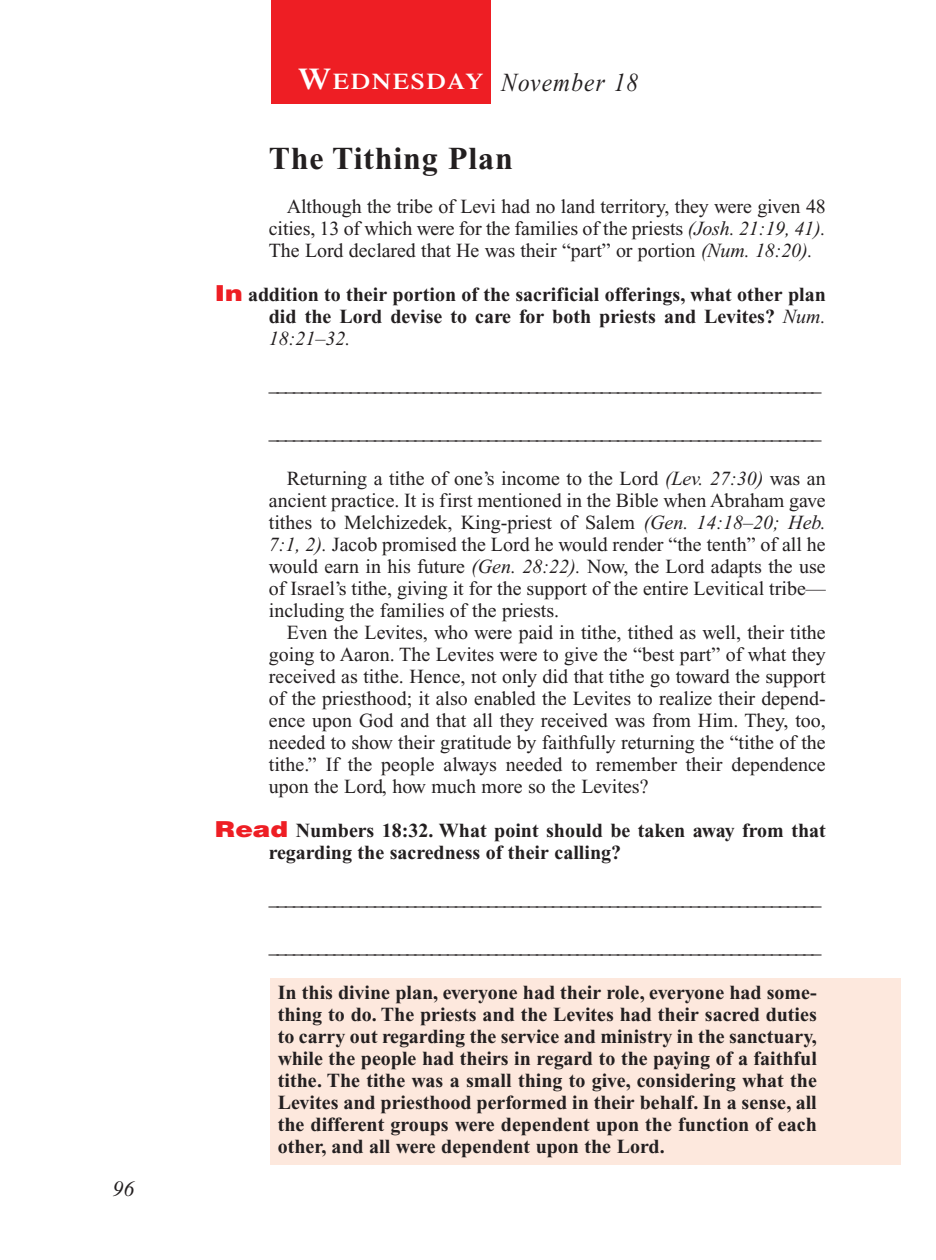
<style>
.page{position:relative;width:936px;height:1260px;background:#fff}
.page>*{position:absolute;margin:0;border:0;box-sizing:border-box;transform-origin:0 0}
.t1{font:700 32px "Times New Roman";letter-spacing:.025em;color:#231f20}
.t2{font:italic 26px "Times New Roman";letter-spacing:.05em;color:#231f20;scale:.9 1}
.t3{font:italic 22px "Times New Roman";color:#231f20}
.t4{font:20px/22px "Times New Roman";color:#231f20;text-align:justify}
.t5{font:700 20px/22px "Times New Roman";color:#231f20;text-align:justify}
.t6{font:italic 20px "Times New Roman";color:#231f20}
.s1{font-family:"Times";font-weight:600;font-style:normal;font-size:30px;color:#fff}
.s2{font-family:"Times";font-weight:600;font-style:normal;font-size:22.4px;color:#fff}
.s3{font-style:italic}
.s4{font-family:"Helvetica";font-weight:900;font-size:22px;color:#ee1e24}
.s5{font-weight:400;font-style:italic}
</style>
<div class="page">
<div style="left:270px;top:978px;width:630px;height:187px;background:#fde8dd"></div>
<div style="left:271px;top:0;width:220px;height:104px;background:#ee1e24"></div>
<p class="t3" style="left:113px;top:1181px;width:23px">96</p>
<h2 class="t2" style="left:298px;top:73px;width:379px"><span class="s1">W</span><span class="s2">EDNESDAY</span> November 18</h2>
<h1 class="t1" style="left:269px;top:148px;width:246px">The Tithing Plan</h1>
<p class="t4" style="left:269px;top:197px;width:559px;text-indent:18px">Although the tribe of Levi had no land territory, they were given 48 cities, 13 of which were for the families of the priests <span class="s3">(Josh. 21:19, 41).<br></span>The Lord declared that He was their “part” or portion <span class="s3">(Num. 18:20).</span></p>
<p class="t5" style="left:269px;top:285px;width:558px;text-indent:-54px"><span class="s4">In</span> addition to their portion of the sacrificial offerings, what other plan did the Lord devise to care for both priests and Levites? <span class="s5">Num.<br>18:21–32.</span></p>
<p class="t6" style="left:269px;top:377px;width:554px">____________________________________________________________________</p>
<p class="t6" style="left:269px;top:425px;width:554px">____________________________________________________________________</p>
<p class="t4" style="left:269px;top:469px;width:559px;text-indent:18px">Returning a tithe of one’s income to the Lord <span class="s3">(Lev. 27:30)</span> was an ancient practice. It is first mentioned in the Bible when Abraham gave tithes to Melchizedek, King-priest of Salem <span class="s3">(Gen. 14:18–20; Heb.<br>7:1, 2).</span> Jacob promised the Lord he would render “the tenth” of all he would earn in his future <span class="s3">(Gen. 28:22).</span> Now, the Lord adapts the use of Israel’s tithe, giving it for the support of the entire Levitical tribe— including the families of the priests.</p>
<p class="t4" style="left:269px;top:623px;width:559px;text-indent:18px">Even the Levites, who were paid in tithe, tithed as well, their tithe going to Aaron. The Levites were to give the “best part” of what they received as tithe. Hence, not only did that tithe go toward the support of the priesthood; it also enabled the Levites to realize their depend&shy;ence upon God and that all they received was from Him. They, too, needed to show their gratitude by faithfully returning the “tithe of the tithe.” If the people always needed to remember their dependence upon the Lord, how much more so the Levites?</p>
<p class="t5" style="left:269px;top:821px;width:559px;text-indent:-54px"><span class="s4">Read</span> Numbers 18:32. What point should be taken away from that regarding the sacredness of their calling?</p>
<p class="t6" style="left:269px;top:891px;width:554px">____________________________________________________________________</p>
<p class="t6" style="left:269px;top:939px;width:554px">____________________________________________________________________</p>
<p class="t5" style="left:278px;top:983px;width:541px">In this divine plan, everyone had their role, everyone had some&shy;thing to do. The priests and the Levites had their sacred duties to carry out regarding the service and ministry in the sanctuary, while the people had theirs in regard to the paying of a faithful tithe. The tithe was a small thing to give, considering what the Levites and priesthood performed in their behalf. In a sense, all the different groups were dependent upon the function of each other, and all were dependent upon the Lord.</p>
</div>
